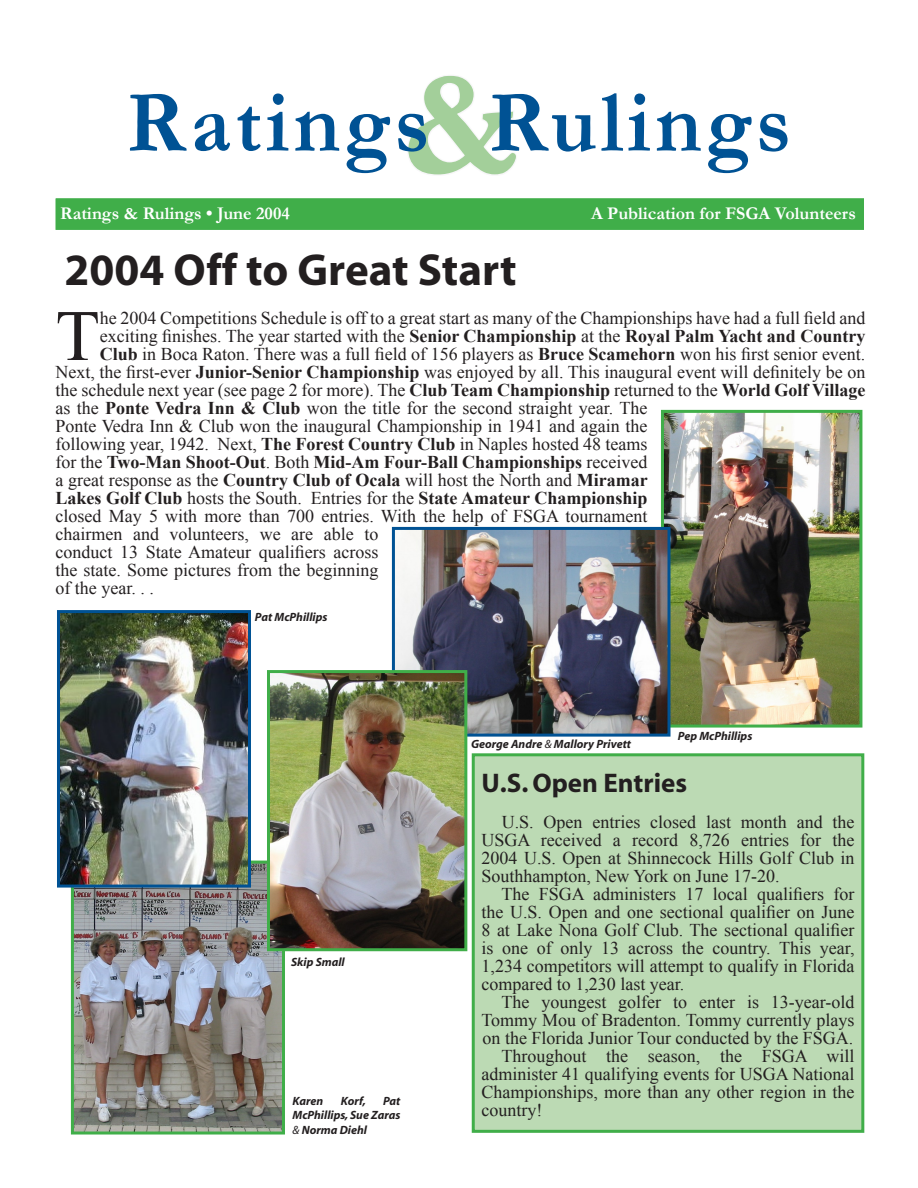
<style>
.page{position:relative;width:918px;height:1188px;background:#fff}
.page>*{position:absolute;margin:0;border:0;box-sizing:border-box;transform-origin:0 0}
.t1{font:700 157.95px "Garamond";color:#a3cf9a;scale:.95 1}
.t2{font:700 88.8px "Garamond";letter-spacing:.05em;color:#005294;scale:.95 1}
.t3{font:72.3px "Times New Roman";color:#231f20}
.t4{font:700 45px "Myriad";color:#231f20}
.t5{font:700 27px "Myriad";color:#231f20}
.t6{font:18px/18px "Times New Roman";color:#231f20;text-align:justify}
.t7{font:700 18px "Times New Roman";color:#231f20}
.t8{font:700 18px "Garamond";color:#fff}
.t9{font:italic 700 12px/14.4px "Myriad";color:#231f20;text-align:justify}
.s1{font-weight:700}
.s2{font-weight:400}
</style>
<div class="page">
<div style="left:55px;top:197px;width:810px;height:34px;background:#40ae49"></div>
<div style="left:54px;top:197px;width:811px;height:34px;border:1px solid #fff"></div>
<div style="left:473px;top:755px;width:390px;height:376px;background:#bcdab4"></div>
<div style="left:472px;top:753px;width:392px;height:380px;border:3px solid #40ae49"></div>
<img style="left:75px;top:865px;width:206px;height:266px">
<div style="left:71px;top:861px;width:214px;height:274px;border:3px solid #40ae49"></div>
<img style="left:665px;top:414px;width:193px;height:310px">
<div style="left:661px;top:410px;width:201px;height:318px;border:3px solid #40ae49"></div>
<img style="left:396px;top:531px;width:271px;height:202px">
<div style="left:392px;top:527px;width:279px;height:210px;border:3px solid #005294"></div>
<img style="left:271px;top:674px;width:192px;height:273px">
<div style="left:267px;top:670px;width:200px;height:281px;border:3px solid #40ae49"></div>
<img style="left:61px;top:614px;width:186px;height:270px">
<div style="left:57px;top:610px;width:194px;height:278px;border:3px solid #005294"></div>
<p class="t1" style="left:402px;top:15px;width:128px">&amp;</p>
<p class="t2" style="left:127px;top:62px;width:701px">Ratings Rulings</p>
<p class="t8" style="left:60px;top:201px;width:231px">Ratings &amp; Rulings • June 2004</p>
<p class="t8" style="left:591px;top:201px;width:266px">A Publication for FSGA Volunteers</p>
<p class="t4" style="left:65px;top:247px;width:454px">2004 Off to Great Start</p>
<p class="t3" style="left:55px;top:287px;width:46px">T</p>
<p class="t6" style="left:100px;top:309px;width:767px">he 2004 Competitions Schedule is off to a great start as many of the Championships have had a full field and</p>
<p class="t6" style="left:100px;top:327px;width:767px">exciting finishes. The year started with the <span class="s1">Senior Championship</span> at the <span class="s1">Royal Palm Yacht and Country</span></p>
<p class="t6" style="left:100px;top:345px;width:767px"><span class="s1">Club</span> in Boca Raton. There was a full field of 156 players as <span class="s1">Bruce Scamehorn</span> won his first senior event.</p>
<p class="t6" style="left:55px;top:363px;width:811px">Next, the first-ever <span class="s1">Junior-Senior Championship</span> was enjoyed by all. This inaugural event will definitely be on</p>
<p class="t6" style="left:55px;top:381px;width:812px">the schedule next year (see page 2 for more). The <span class="s1">Club Team Championship</span> returned to the <span class="s1">World Golf Village</span></p>
<p class="t6" style="left:55px;top:399px;width:593px">as the <span class="s1">Ponte Vedra Inn &amp; Club</span> won the title for the second straight year. The</p>
<p class="t6" style="left:55px;top:417px;width:593px">Ponte Vedra Inn &amp; Club won the inaugural Championship in 1941 and again the</p>
<p class="t6" style="left:55px;top:435px;width:593px">following year, 1942. Next, <span class="s1">The Forest Country Club</span> in Naples hosted 48 teams</p>
<p class="t7" style="left:55px;top:450px;width:593px"><span class="s2">for the</span> Two-Man Shoot-Out<span class="s2">. Both</span> Mid-Am Four-Ball Championships <span class="s2">received</span></p>
<p class="t6" style="left:55px;top:471px;width:594px">a great response as the <span class="s1">Country Club of Ocala</span> will host the North and <span class="s1">Miramar</span></p>
<p class="t7" style="left:55px;top:486px;width:593px">Lakes Golf Club <span class="s2">hosts the South. Entries for the</span> State Amateur Championship</p>
<p class="t6" style="left:55px;top:507px;width:593px">closed May 5 with more than 700 entries. With the help of FSGA tournament</p>
<p class="t6" style="left:55px;top:525px;width:324px">chairmen and volunteers, we are able to</p>
<p class="t6" style="left:55px;top:543px;width:324px">conduct 13 State Amateur qualifiers across</p>
<p class="t6" style="left:55px;top:561px;width:324px">the state. Some pictures from the beginning</p>
<p class="t6" style="left:55px;top:579px;width:100px">of the year. . .</p>
<p class="t9" style="left:255px;top:610px;width:74px">Pat McPhillips</p>
<p class="t9" style="left:291px;top:955px;width:55px">Skip Small</p>
<p class="t9" style="left:293px;top:1094px;width:32px">Karen</p>
<p class="t9" style="left:341px;top:1094px;width:26px">Korf,</p>
<p class="t9" style="left:293px;top:1094px;width:110px;text-indent:91px">Pat McPhillips, Sue Zaras <span class="s2">&amp;</span> Norma Diehl</p>
<p class="t9" style="left:471px;top:737px;width:162px">George Andre <span class="s2">&amp;</span> Mallory Privett</p>
<p class="t9" style="left:678px;top:729px;width:76px">Pep McPhillips</p>
<p class="t5" style="left:482px;top:769px;width:207px">U.S. Open Entries</p>
<p class="t6" style="left:482px;top:813px;width:375px;text-indent:20px">U.S. Open entries closed last month and the USGA received a record 8,726 entries for the 2004 U.S. Open at Shinnecock Hills Golf Club in Southhampton, New York on June 17-20.</p>
<p class="t6" style="left:482px;top:885px;width:375px;text-indent:20px">The FSGA administers 17 local qualifiers for the U.S. Open and one sectional qualifier on June 8 at Lake Nona Golf Club. The sectional qualifier is one of only 13 across the country. This year, 1,234 competitors will attempt to qualify in Florida compared to 1,230 last year.</p>
<p class="t6" style="left:482px;top:993px;width:375px;text-indent:20px">The youngest golfer to enter is 13-year-old Tommy Mou of Bradenton. Tommy currently plays on the Florida Junior Tour conducted by the FSGA.</p>
<p class="t6" style="left:482px;top:1047px;width:375px;text-indent:20px">Throughout the season, the FSGA will administer 41 qualifying events for USGA National Championships, more than any other region in the country!</p>
</div>
